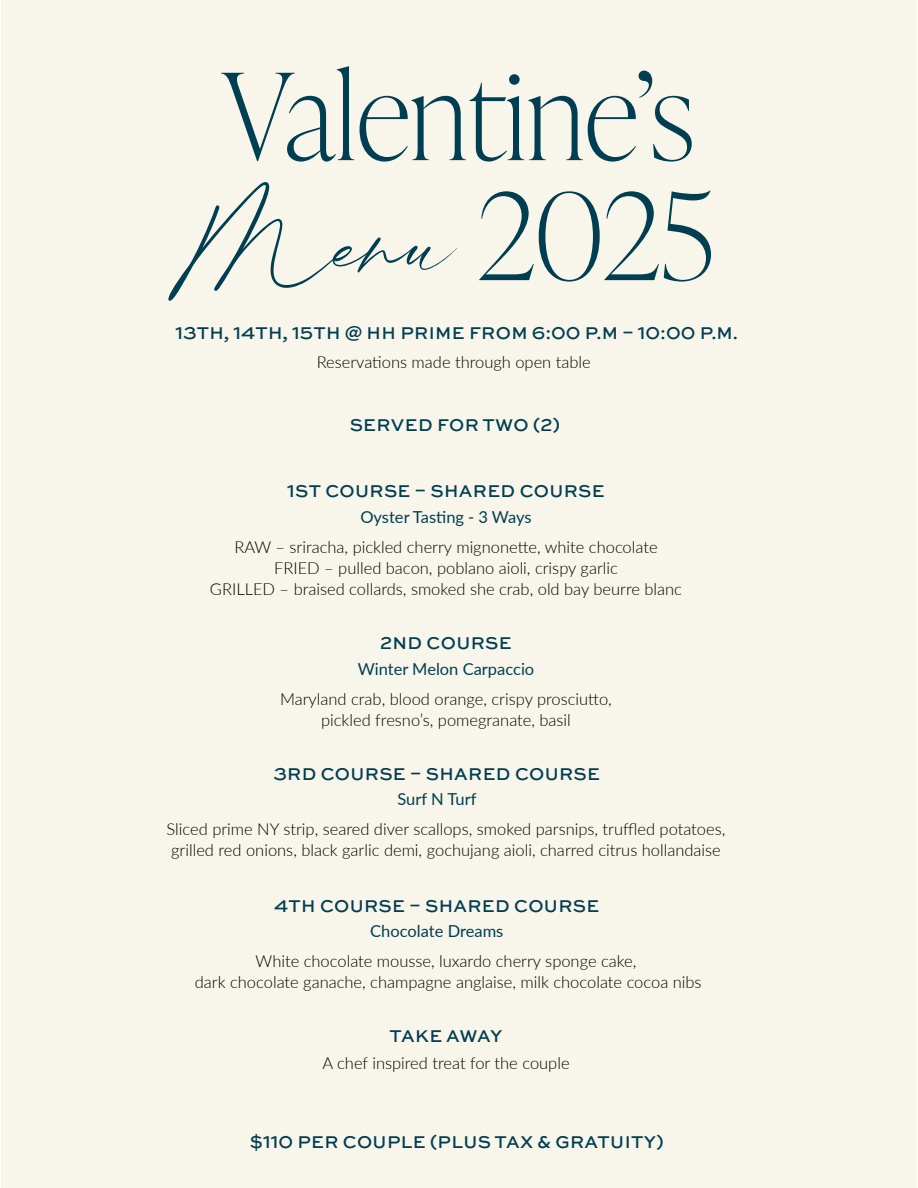
<style>
.page{position:relative;width:918px;height:1188px;background:#fff}
.page>*{position:absolute;margin:0;border:0;box-sizing:border-box;transform-origin:0 0}
.t1{font:100 120px "Ivy Presto Display";color:#013e52}
.t2{font:120px "Felicity";color:#013e52}
.t3{font:500 18px "Sweet Sans Pro";letter-spacing:.02em;color:#013e52}
.t4{font:500 18px "Sweet Sans Pro";letter-spacing:-.02em;color:#013e52}
.t5{font:300 16.5px/21px "Lato";color:#000;text-align:center}
.t6{font:16.5px "Lato";color:#013e52}
.s1{font-family:"Ivy Presto Display";font-weight:100}
</style>
<div class="page">
<div style="left:1px;top:0;width:916px;height:1188px;background:#f8f5eb"></div>
<h1 class="t1" style="left:222px;top:31px;width:473px">Valentine’s</h1>
<h1 class="t2" style="left:202px;top:154px;width:514px">Menu <span class="s1">2025</span></h1>
<p class="t3" style="left:175px;top:320px;width:564px">13TH, 14TH, 15TH @ HH PRIME FROM 6:00 P.M – 10:00 P.M.</p>
<p class="t5" style="left:317px;top:351px;width:276px">Reservations made through open table</p>
<p class="t3" style="left:350px;top:412px;width:212px">SERVED FOR TWO (2)</p>
<p class="t3" style="left:287px;top:478px;width:319px">1ST COURSE – SHARED COURSE</p>
<p class="t6" style="left:360px;top:505px;width:173px">Oyster Tasting - 3 Ways</p>
<p class="t5" style="left:210px;top:536px;width:474px">RAW – sriracha, pickled cherry mignonette, white chocolate<br>FRIED – pulled bacon, poblano aioli, crispy garlic<br>GRILLED – braised collards, smoked she crab, old bay beurre blanc</p>
<p class="t3" style="left:380px;top:630px;width:133px">2ND COURSE</p>
<p class="t6" style="left:358px;top:657px;width:178px">Winter Melon Carpaccio</p>
<p class="t5" style="left:280px;top:688px;width:333px">Maryland crab, blood orange, crispy prosciutto, pickled fresno’s, pomegranate, basil</p>
<p class="t3" style="left:274px;top:761px;width:328px">3RD COURSE – SHARED COURSE</p>
<p class="t6" style="left:398px;top:788px;width:81px">Surf N Turf</p>
<p class="t5" style="left:167px;top:818px;width:560px;text-align:left">Sliced prime NY strip, seared diver scallops, smoked parsnips, truffled potatoes, grilled red onions, black garlic demi, gochujang aioli, charred citrus hollandaise</p>
<p class="t3" style="left:274px;top:892px;width:326px">4TH COURSE – SHARED COURSE</p>
<p class="t6" style="left:370px;top:919px;width:135px">Chocolate Dreams</p>
<p class="t5" style="left:195px;top:950px;width:508px">White chocolate mousse, luxardo cherry sponge cake,<br>dark chocolate ganache, champagne anglaise, milk chocolate cocoa nibs</p>
<p class="t4" style="left:390px;top:1023px;width:114px">TAKE AWAY</p>
<p class="t5" style="left:322px;top:1052px;width:249px">A chef inspired treat for the couple</p>
<p class="t3" style="left:250px;top:1129px;width:415px">$110 PER COUPLE (PLUS TAX &amp; GRATUITY)</p>
</div>
